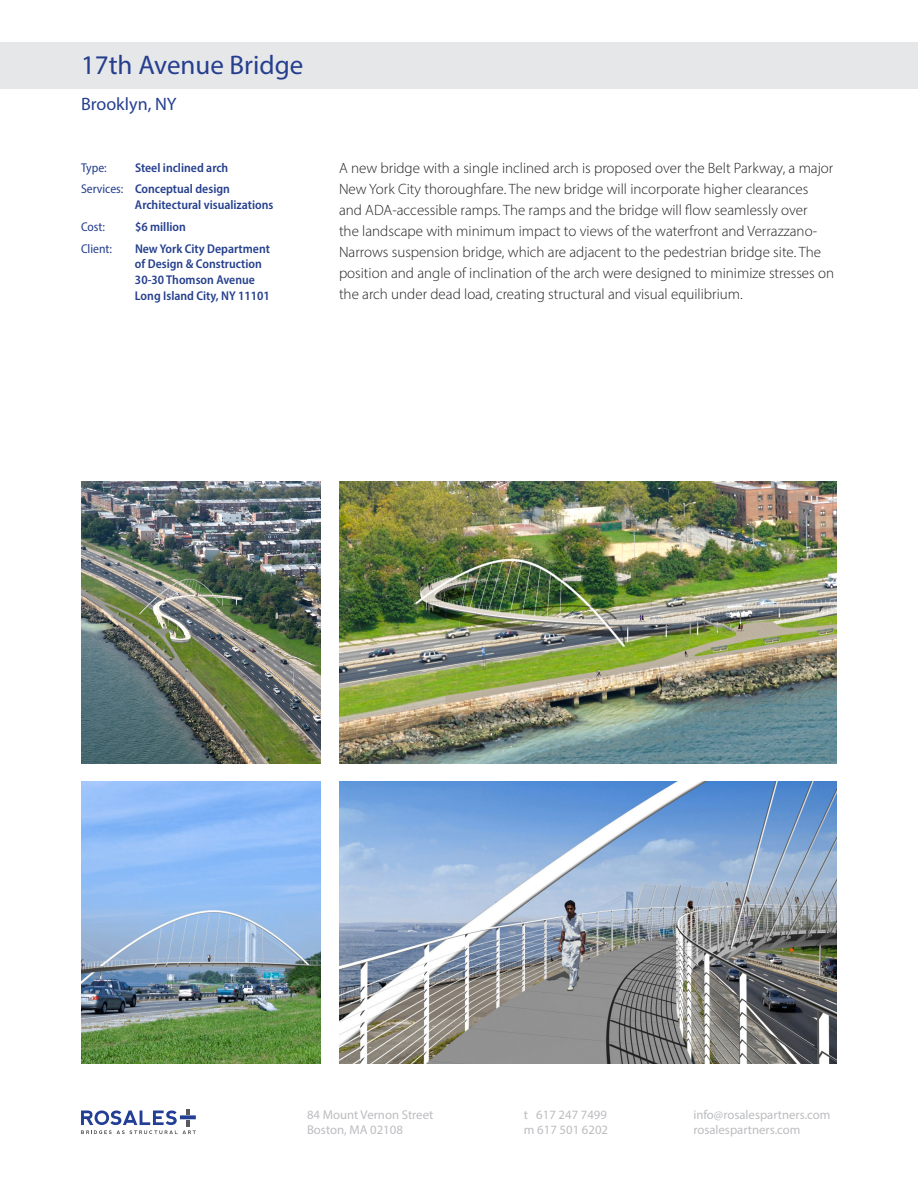
<style>
.page{position:relative;width:918px;height:1188px;background:#fff}
.page>*{position:absolute;margin:0;border:0;box-sizing:border-box;transform-origin:0 0}
.t1{font:27px "Myriad Pro";color:#253f8e}
.t2{font:18px "Myriad Pro";color:#253f8e}
.t3{font:300 15px/21px "Myriad Pro";color:#231f20}
.t4{font:600 semi-condensed 12.75px "Myriad Pro";color:#253f8e}
.t5{font:12.75px/15.3px "Myriad Pro";color:#bcbdc0}
.t6{font:semi-condensed 12.75px "Myriad Pro";color:#253f8e}
.s1{font-weight:400}
</style>
<div class="page">
<svg style="left:81px;top:1109px;width:115px;height:25px"></svg>
<div style="left:0;top:42px;width:918px;height:47px;background:#e6e7e9"></div>
<img style="left:339px;top:482px;width:498px;height:282px">
<img style="left:339px;top:782px;width:498px;height:282px">
<img style="left:81px;top:782px;width:240px;height:282px">
<img style="left:81px;top:482px;width:240px;height:282px">
<p class="t1" style="left:81px;top:49px;width:224px">17th Avenue Bridge</p>
<p class="t2" style="left:81px;top:93px;width:97px">Brooklyn, NY</p>
<p class="t6" style="left:81px;top:159px;width:27px">Type:</p>
<p class="t4" style="left:135px;top:159px;width:95px">Steel inclined arch</p>
<p class="t4" style="left:81px;top:181px;width:150px"><span class="s1">Services:</span> Conceptual design</p>
<p class="t4" style="left:135px;top:197px;width:140px">Architectural visualizations</p>
<p class="t6" style="left:81px;top:219px;width:25px">Cost:</p>
<p class="t4" style="left:135px;top:219px;width:52px">$6 million</p>
<p class="t6" style="left:81px;top:240px;width:33px">Client:</p>
<p class="t4" style="left:135px;top:240px;width:136px">New York City Department</p>
<p class="t4" style="left:135px;top:256px;width:128px">of Design &amp; Construction</p>
<p class="t4" style="left:135px;top:272px;width:121px">30-30 Thomson Avenue</p>
<p class="t4" style="left:135px;top:288px;width:136px">Long Island City, NY 11101</p>
<p class="t3" style="left:339px;top:158px;width:497px">A new bridge with a single inclined arch is proposed over the Belt Parkway, a major New York City thoroughfare. The new bridge will incorporate higher clearances and ADA-accessible ramps. The ramps and the bridge will flow seamlessly over<br>the landscape with minimum impact to views of the waterfront and Verrazzano-Narrows suspension bridge, which are adjacent to the pedestrian bridge site. The position and angle of inclination of the arch were designed to minimize stresses on the arch under dead load, creating structural and visual equilibrium.</p>
<p class="t5" style="left:307px;top:1107px;width:128px">84 Mount Vernon Street<br>Boston, MA 02108</p>
<p class="t5" style="left:524px;top:1107px;width:86px">t 617 247 7499 m 617 501 6202</p>
<p class="t5" style="left:693px;top:1107px;width:139px">info@rosalespartners.com rosalespartners.com</p>
</div>
